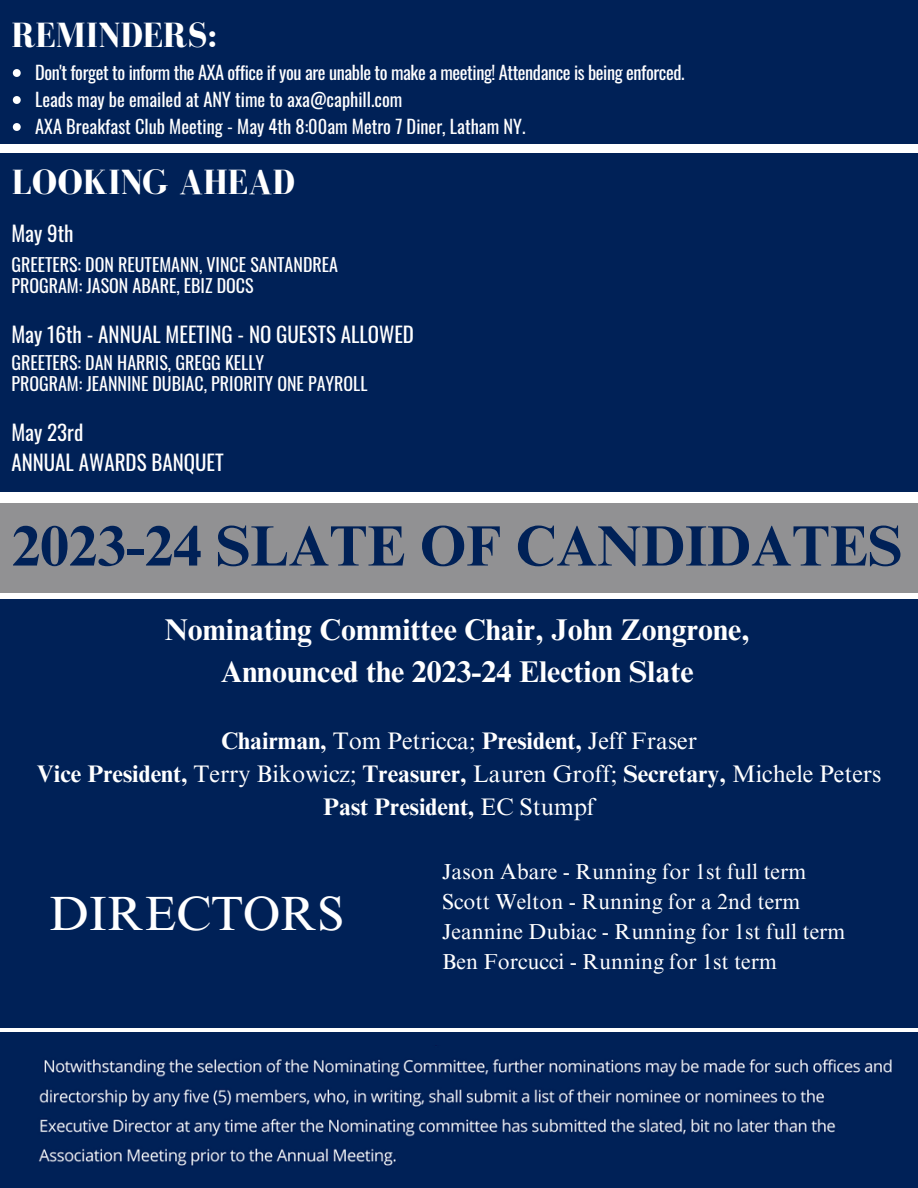
<style>
.page{position:relative;width:918px;height:1188px;background:#fff}
.page>*{position:absolute;margin:0;border:0;box-sizing:border-box;transform-origin:0 0}
.t1{font:700 57px "Times NRMT Pro";color:#002157}
.t2{font:48.15px "Times NRMT Pro";color:#fff}
.t3{font:700 36px "Bodoni FLF";color:#fff}
.t4{font:700 30px "Times NRMT Pro";color:#fff}
.t5{font:24px "Times NRMT Pro";color:#fff}
.t6{font:700 24px "Times NRMT Pro";color:#fff}
.t7{font:21.75px "Times NRMT Pro";color:#fff}
.t8{font:21px "Oswald";color:#fff}
.t9{font:18.45px "Oswald";color:#fff}
.t10{font:18.45px "Oswald";letter-spacing:-.02em;color:#fff}
.t11{font:18px "Oswald";color:#fff}
.s1{font-weight:700}
.s2{font-weight:400}
</style>
<div class="page">
<div style="left:0;top:0;width:918px;height:144px;background:#002157"></div>
<div style="left:0;top:503px;width:918px;height:90px;background:#919193"></div>
<div style="left:0;top:1033px;width:918px;height:155px;background:#002157"></div>
<div style="left:0;top:599px;width:918px;height:428px;background:#002157"></div>
<img style="left:38px;top:1059px;width:854px;height:107px">
<svg style="left:13px;top:69px;width:8px;height:8px"></svg>
<svg style="left:13px;top:96px;width:8px;height:8px"></svg>
<svg style="left:13px;top:123px;width:8px;height:8px"></svg>
<div style="left:0;top:153px;width:918px;height:338px;background:#002157"></div>
<p class="t3" style="left:11px;top:16px;width:207px">REMINDERS:</p>
<p class="t10" style="left:35px;top:58px;width:651px">Don't forget to inform the AXA office if you are unable to make a meeting! Attendance is being enforced.</p>
<p class="t9" style="left:35px;top:85px;width:369px">Leads may be emailed at ANY time to axa@caphill.com</p>
<p class="t9" style="left:35px;top:112px;width:492px">AXA Breakfast Club Meeting - May 4th 8:00am Metro 7 Diner, Latham NY.</p>
<p class="t3" style="left:11px;top:162px;width:285px">LOOKING AHEAD</p>
<p class="t8" style="left:11px;top:217px;width:64px">May 9th</p>
<p class="t11" style="left:11px;top:250px;width:328px">GREETERS: DON REUTEMANN, VINCE SANTANDREA</p>
<p class="t11" style="left:11px;top:271px;width:244px">PROGRAM: JASON ABARE, EBIZ DOCS</p>
<p class="t8" style="left:11px;top:318px;width:404px">May 16th - ANNUAL MEETING - NO GUESTS ALLOWED</p>
<p class="t11" style="left:11px;top:348px;width:254px">GREETERS: DAN HARRIS, GREGG KELLY</p>
<p class="t11" style="left:11px;top:370px;width:358px">PROGRAM: JEANNINE DUBIAC, PRIORITY ONE PAYROLL</p>
<p class="t8" style="left:11px;top:416px;width:73px">May 23rd</p>
<p class="t8" style="left:11px;top:445px;width:214px">ANNUAL AWARDS BANQUET</p>
<p class="t1" style="left:12px;top:525px;width:892px">2023-24 SLATE OF CANDIDATES</p>
<p class="t4" style="left:165px;top:619px;width:586px">Nominating Committee Chair, John Zongrone,</p>
<p class="t4" style="left:221px;top:660px;width:474px">Announced the 2023-24 Election Slate</p>
<p class="t5" style="left:221px;top:732px;width:477px"><span class="s1">Chairman,</span> Tom Petricca; <span class="s1">President,</span> Jeff Fraser</p>
<p class="t5" style="left:37px;top:765px;width:846px"><span class="s1">Vice President,</span> Terry Bikowicz; <span class="s1">Treasurer,</span> Lauren Groff; <span class="s1">Secretary,</span> Michele Peters</p>
<p class="t6" style="left:323px;top:797px;width:273px">Past President, <span class="s2">EC Stumpf</span></p>
<p class="t2" style="left:49px;top:896px;width:296px">DIRECTORS</p>
<p class="t7" style="left:442px;top:864px;width:366px">Jason Abare - Running for 1st full term</p>
<p class="t7" style="left:442px;top:894px;width:360px">Scott Welton - Running for a 2nd term</p>
<p class="t7" style="left:442px;top:924px;width:405px">Jeannine Dubiac - Running for 1st full term</p>
<p class="t7" style="left:442px;top:954px;width:336px">Ben Forcucci - Running for 1st term</p>
</div>
